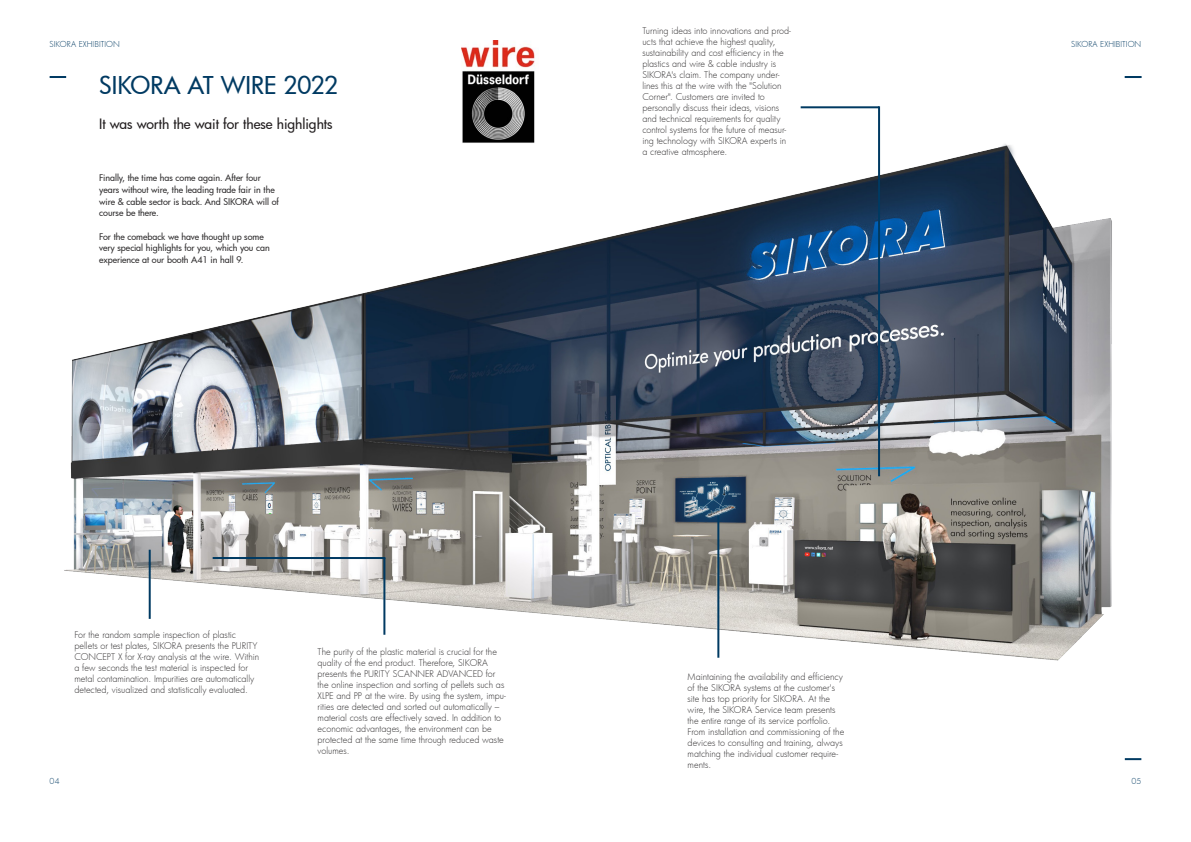
<style>
.page{position:relative;width:1191px;height:842px;background:#fff}
.page>*{position:absolute;margin:0;border:0;box-sizing:border-box;transform-origin:0 0}
.t1{font:500 24px "Futura";color:#003a62}
.t2{font:500 14px "Futura";letter-spacing:-.005em;color:#231f20}
.t3{font:300 9px/11px "Futura";color:#312f30}
.t4{font:500 9px/11.7px "Futura";letter-spacing:-.005em;color:#312f30}
.t5{font:300 8px "Futura";letter-spacing:.01em;color:#003a62}
</style>
<div class="page">
<svg style="left:1124px;top:758px;width:17px;height:2px"></svg>
<img style="left:64px;top:106px;width:1048px;height:555px">
<svg style="left:50px;top:76px;width:16px;height:2px"></svg>
<svg style="left:1124px;top:76px;width:17px;height:2px"></svg>
<hr style="left:717px;top:516px;width:2px;height:142px;background:#003a62">
<hr style="left:213px;top:557px;width:172px;height:2px;background:#003a62">
<hr style="left:383px;top:558px;width:2px;height:77px;background:#003a62">
<hr style="left:149px;top:550px;width:2px;height:69px;background:#003a62">
<hr style="left:878px;top:106px;width:2px;height:370px;background:#003a62">
<hr style="left:800px;top:106px;width:79px;height:2px;background:#003a62">
<img style="left:462px;top:41px;width:76px;height:103px">
<p class="t5" style="left:50px;top:38px;width:72px">SIKORA EXHIBITION</p>
<h1 class="t1" style="left:99px;top:69px;width:240px">SIKORA AT WIRE 2022</h1>
<h2 class="t2" style="left:99px;top:114px;width:235px">It was worth the wait for these highlights</h2>
<p class="t4" style="left:99px;top:172px;width:181px">Finally, the time has come again. After four years without wire, the leading trade fair in the wire &amp; cable sector is back. And SIKORA will of course be there.</p>
<p class="t4" style="left:99px;top:230px;width:172px">For the comeback we have thought up some very special highlights for you, which you can experience at our booth A41 in hall 9.</p>
<p class="t3" style="left:642px;top:25px;width:150px">Turning ideas into innovations and prod&shy;ucts that achieve the highest quality, sustainability and cost efficiency in the plastics and wire &amp; cable industry is SIKORA's claim. The company under&shy;lines this at the wire with the "Solution Corner". Customers are invited to personally discuss their ideas, visions and technical requirements for quality control systems for the future of measur&shy;ing technology with SIKORA experts in a creative atmosphere.</p>
<p class="t3" style="left:74px;top:629px;width:186px">For the random sample inspection of plastic pellets or test plates, SIKORA presents the PURITY CONCEPT X for X-ray analysis at the wire. Within a few seconds the test material is inspected for metal contamination. Impurities are automatically detected, visualized and statistically evaluated.</p>
<p class="t3" style="left:317px;top:646px;width:190px">The purity of the plastic material is crucial for the quality of the end product. Therefore, SIKORA presents the PURITY SCANNER ADVANCED for the online inspection and sorting of pellets such as XLPE and PP at the wire. By using the system, impu&shy;rities are detected and sorted out automatically – material costs are effectively saved. In addition to economic advantages, the environment can be protected at the same time through reduced waste volumes.</p>
<p class="t3" style="left:687px;top:671px;width:158px">Maintaining the availability and efficiency of the SIKORA systems at the customer's site has top priority for SIKORA. At the wire, the SIKORA Service team presents the entire range of its service portfolio.<br>From installation and commissioning of the devices to consulting and training, always matching the individual customer require&shy;ments.</p>
<p class="t5" style="left:1071px;top:38px;width:72px">SIKORA EXHIBITION</p>
<p class="t5" style="left:50px;top:775px;width:12px">04</p>
<p class="t5" style="left:1131px;top:775px;width:11px">05</p>
</div>
